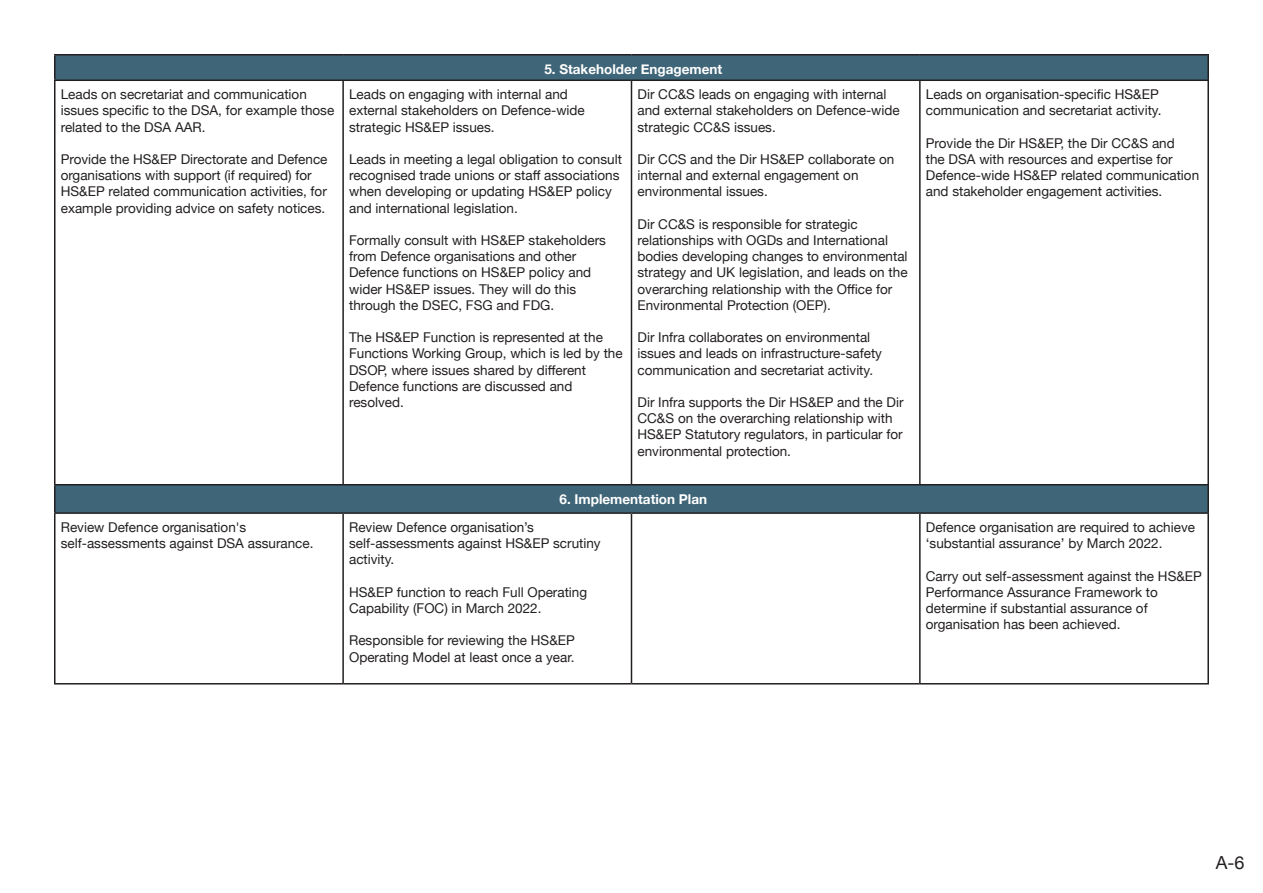
<style>
.page{position:relative;width:1263px;height:893px;background:#fff}
.page>*{position:absolute;margin:0;border:0;box-sizing:border-box;transform-origin:0 0}
.t1{font:18px "Helvetica Neue";color:#231f20}
.t2{font:13.5px/16.2px "Helvetica Neue";color:#231f20}
.t3{font:700 13.5px "Helvetica Neue";color:#fff}
</style>
<div class="page">
<div style="left:55px;top:55px;width:1153px;height:25px;background:#3f6578"></div>
<div style="left:55px;top:485px;width:1153px;height:28px;background:#3f6578"></div>
<hr style="left:54px;top:54px;width:289px;height:2px;background:#231f20">
<hr style="left:54px;top:56px;width:2px;height:24px;background:#231f20">
<hr style="left:343px;top:54px;width:288px;height:2px;background:#231f20">
<hr style="left:631px;top:54px;width:289px;height:2px;background:#231f20">
<hr style="left:920px;top:54px;width:289px;height:2px;background:#231f20">
<hr style="left:1207px;top:56px;width:2px;height:24px;background:#231f20">
<hr style="left:54px;top:80px;width:289px;height:1px;background:#231f20">
<hr style="left:54px;top:81px;width:2px;height:403px;background:#231f20">
<hr style="left:343px;top:80px;width:288px;height:1px;background:#231f20">
<hr style="left:342px;top:81px;width:2px;height:403px;background:#231f20">
<hr style="left:631px;top:80px;width:289px;height:1px;background:#231f20">
<hr style="left:631px;top:81px;width:1px;height:403px;background:#231f20">
<hr style="left:920px;top:80px;width:289px;height:1px;background:#231f20">
<hr style="left:919px;top:81px;width:2px;height:403px;background:#231f20">
<hr style="left:1207px;top:81px;width:2px;height:403px;background:#231f20">
<hr style="left:54px;top:514px;width:2px;height:169px;background:#231f20">
<hr style="left:342px;top:514px;width:2px;height:169px;background:#231f20">
<hr style="left:631px;top:514px;width:1px;height:169px;background:#231f20">
<hr style="left:919px;top:514px;width:2px;height:169px;background:#231f20">
<hr style="left:1207px;top:514px;width:2px;height:169px;background:#231f20">
<hr style="left:54px;top:683px;width:289px;height:1px;background:#231f20">
<hr style="left:343px;top:683px;width:288px;height:1px;background:#231f20">
<hr style="left:631px;top:683px;width:289px;height:1px;background:#231f20">
<hr style="left:920px;top:683px;width:289px;height:1px;background:#231f20">
<hr style="left:54px;top:484px;width:289px;height:1px;background:#231f20">
<hr style="left:54px;top:485px;width:2px;height:27px;background:#231f20">
<hr style="left:343px;top:484px;width:288px;height:1px;background:#231f20">
<hr style="left:631px;top:484px;width:289px;height:1px;background:#231f20">
<hr style="left:920px;top:484px;width:289px;height:1px;background:#231f20">
<hr style="left:1207px;top:485px;width:2px;height:27px;background:#231f20">
<hr style="left:54px;top:512px;width:289px;height:2px;background:#231f20">
<hr style="left:343px;top:512px;width:288px;height:2px;background:#231f20">
<hr style="left:631px;top:512px;width:289px;height:2px;background:#231f20">
<hr style="left:920px;top:512px;width:289px;height:2px;background:#231f20">
<p class="t2" style="left:61px;top:87px;width:275px">Leads on secretariat and communication issues specific to the DSA, for example those related to the DSA AAR.</p>
<p class="t2" style="left:61px;top:152px;width:268px">Provide the HS&amp;EP Directorate and Defence organisations with support (if required) for HS&amp;EP related communication activities, for example providing advice on safety notices.</p>
<p class="t2" style="left:61px;top:520px;width:187px">Review Defence organisation's</p>
<p class="t2" style="left:61px;top:536px;width:254px">self-assessments against DSA assurance.</p>
<p class="t3" style="left:544px;top:59px;width:179px">5. Stakeholder Engagement</p>
<p class="t2" style="left:349px;top:87px;width:220px">Leads on engaging with internal and</p>
<p class="t2" style="left:349px;top:103px;width:237px">external stakeholders on Defence-wide</p>
<p class="t2" style="left:349px;top:119px;width:147px">strategic HS&amp;EP issues.</p>
<p class="t2" style="left:349px;top:152px;width:274px">Leads in meeting a legal obligation to consult recognised trade unions or staff associations when developing or updating HS&amp;EP policy and international legislation.</p>
<p class="t2" style="left:349px;top:233px;width:258px">Formally consult with HS&amp;EP stakeholders from Defence organisations and other</p>
<p class="t2" style="left:349px;top:265px;width:244px">Defence functions on HS&amp;EP policy and</p>
<p class="t2" style="left:349px;top:281px;width:228px">wider HS&amp;EP issues. They will do this through the DSEC, FSG and FDG.</p>
<p class="t2" style="left:349px;top:330px;width:275px">The HS&amp;EP Function is represented at the<br>Functions Working Group, which is led by the<br>DSOP, where issues shared by different</p>
<p class="t2" style="left:349px;top:379px;width:225px">Defence functions are discussed and</p>
<p class="t2" style="left:349px;top:395px;width:56px">resolved.</p>
<p class="t2" style="left:637px;top:87px;width:264px">Dir CC&amp;S leads on engaging with internal and external stakeholders on Defence-wide strategic CC&amp;S issues.</p>
<p class="t2" style="left:637px;top:152px;width:258px">Dir CCS and the Dir HS&amp;EP collaborate on internal and external engagement on</p>
<p class="t2" style="left:637px;top:184px;width:132px">environmental issues.</p>
<p class="t2" style="left:637px;top:217px;width:222px">Dir CC&amp;S is responsible for strategic</p>
<p class="t2" style="left:637px;top:233px;width:272px">relationships with OGDs and International bodies developing changes to environmental strategy and UK legislation, and leads on the overarching relationship with the Office for Environmental Protection (OEP).</p>
<p class="t2" style="left:637px;top:330px;width:234px">Dir Infra collaborates on environmental</p>
<p class="t2" style="left:637px;top:346px;width:246px">issues and leads on infrastructure-safety</p>
<p class="t2" style="left:637px;top:362px;width:237px">communication and secretariat activity.</p>
<p class="t2" style="left:637px;top:395px;width:268px">Dir Infra supports the Dir HS&amp;EP and the Dir CC&amp;S on the overarching relationship with HS&amp;EP Statutory regulators, in particular for environmental protection.</p>
<p class="t3" style="left:559px;top:488px;width:149px">6. Implementation Plan</p>
<p class="t2" style="left:349px;top:520px;width:186px">Review Defence organisation’s</p>
<p class="t2" style="left:349px;top:536px;width:253px">self-assessments against HS&amp;EP scrutiny activity.</p>
<p class="t2" style="left:349px;top:585px;width:240px">HS&amp;EP function to reach Full Operating</p>
<p class="t2" style="left:349px;top:601px;width:194px">Capability (FOC) in March 2022.</p>
<p class="t2" style="left:349px;top:633px;width:227px">Responsible for reviewing the HS&amp;EP</p>
<p class="t2" style="left:349px;top:649px;width:227px">Operating Model at least once a year.</p>
<p class="t2" style="left:926px;top:87px;width:234px">Leads on organisation-specific HS&amp;EP</p>
<p class="t2" style="left:926px;top:103px;width:237px">communication and secretariat activity.</p>
<p class="t2" style="left:926px;top:136px;width:275px">Provide the Dir HS&amp;EP, the Dir CC&amp;S and<br>the DSA with resources and expertise for Defence-wide HS&amp;EP related communication and stakeholder engagement activities.</p>
<p class="t2" style="left:926px;top:520px;width:271px">Defence organisation are required to achieve ‘substantial assurance’ by March 2022.</p>
<p class="t2" style="left:926px;top:568px;width:278px">Carry out self-assessment against the HS&amp;EP<br>Performance Assurance Framework to</p>
<p class="t2" style="left:926px;top:601px;width:223px">determine if substantial assurance of</p>
<p class="t2" style="left:926px;top:617px;width:196px">organisation has been achieved.</p>
<p class="t1" style="left:1216px;top:850px;width:30px">A-6</p>
</div>
